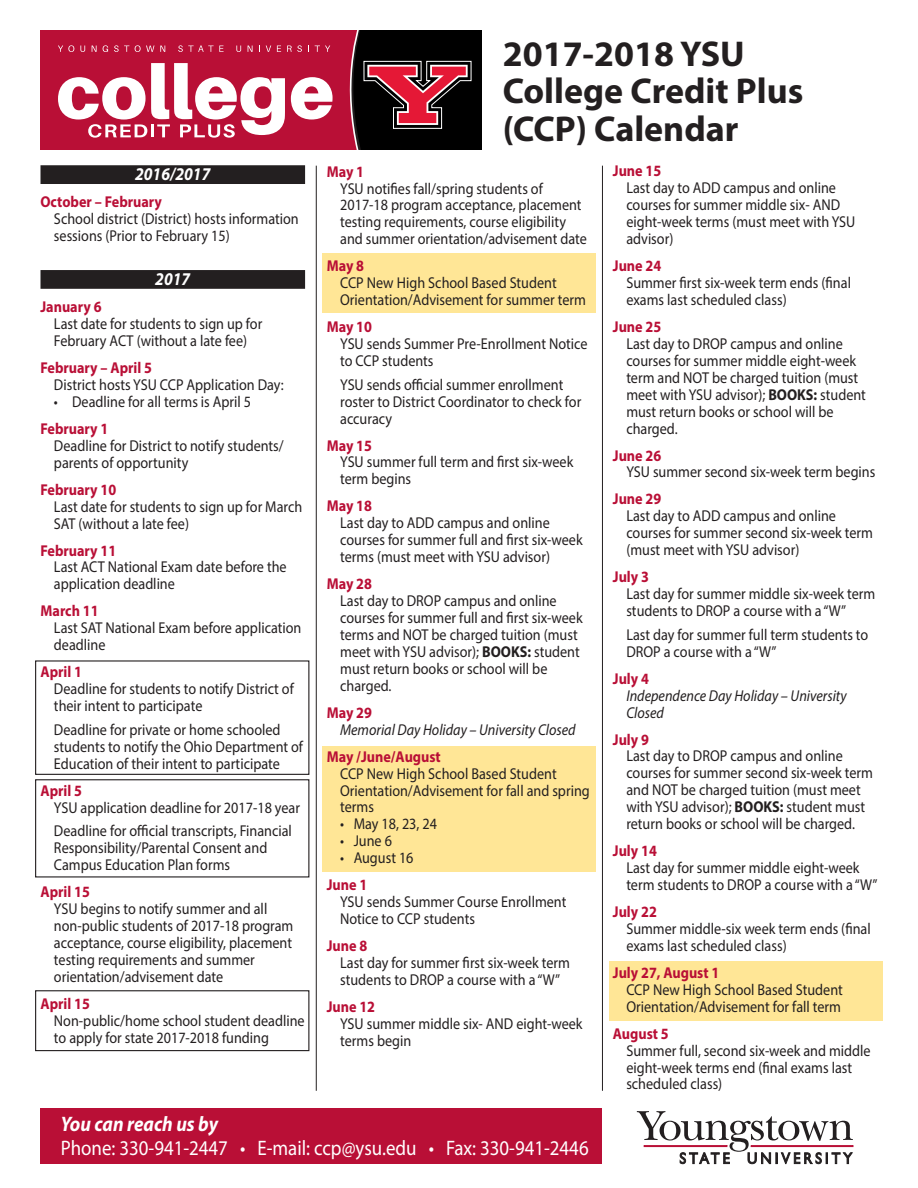
<style>
.page{position:relative;width:918px;height:1188px;background:#fff}
.page>*{position:absolute;margin:0;border:0;box-sizing:border-box;transform-origin:0 0}
.t1{font:700 36px/37.5px "Myriad Pro";color:#231f20}
.t2{font:21px "Myriad Pro";color:#fff;scale:.9 1}
.t3{font:italic 700 21px "Myriad Pro";color:#fff;scale:.9 1}
.t4{font:italic 700 18px "Myriad Pro";color:#fff;scale:.9 1}
.t5{font:15.75px/17px "Myriad Pro";color:#231f20;scale:.9 1}
.t6{font:700 15.75px "Myriad Pro";color:#b90f36;scale:.9 1}
.t7{font:italic 15.75px/17px "Myriad Pro";color:#231f20;scale:.9 1}
.s1{font-weight:700}
</style>
<div class="page">
<div style="left:610px;top:961px;width:273px;height:60px;background:#ffe696"></div>
<div style="left:322px;top:746px;width:274px;height:126px;background:#ffe696"></div>
<div style="left:323px;top:253px;width:273px;height:60px;background:#ffe696"></div>
<div style="left:35px;top:990px;width:274px;height:61px;border:1px solid #231f20"></div>
<div style="left:40px;top:1108px;width:562px;height:56px;background:#b90f36"></div>
<svg style="left:637px;top:1111px;width:217px;height:53px"></svg>
<div style="left:40px;top:165px;width:265px;height:19px;background:#231f20"></div>
<div style="left:40px;top:270px;width:265px;height:19px;background:#231f20"></div>
<hr style="left:316px;top:166px;width:1px;height:925px;background:#231f20">
<hr style="left:602px;top:166px;width:1px;height:925px;background:#231f20">
<svg style="left:40px;top:30px;width:441px;height:119px;background:#800c27"></svg>
<svg style="left:363px;top:61px;width:109px;height:68px;background:#6c2e37"></svg>
<svg style="left:58px;top:45px;width:16px;height:7px"></svg>
<svg style="left:80px;top:46px;width:5px;height:6px"></svg>
<svg style="left:92px;top:46px;width:5px;height:6px"></svg>
<svg style="left:103px;top:45px;width:5px;height:7px"></svg>
<svg style="left:114px;top:45px;width:15px;height:7px"></svg>
<svg style="left:135px;top:45px;width:19px;height:7px"></svg>
<svg style="left:160px;top:46px;width:5px;height:6px"></svg>
<svg style="left:178px;top:45px;width:46px;height:7px"></svg>
<svg style="left:236px;top:46px;width:5px;height:6px"></svg>
<svg style="left:248px;top:46px;width:5px;height:6px"></svg>
<svg style="left:266px;top:46px;width:5px;height:6px"></svg>
<svg style="left:277px;top:46px;width:4px;height:6px"></svg>
<svg style="left:287px;top:45px;width:15px;height:7px"></svg>
<svg style="left:315px;top:46px;width:15px;height:6px"></svg>
<svg style="left:291px;top:77px;width:42px;height:43px"></svg>
<svg style="left:58px;top:63px;width:227px;height:75px"></svg>
<div style="left:35px;top:660px;width:274px;height:115px;border:1px solid #231f20"></div>
<div style="left:35px;top:779px;width:274px;height:99px;border:1px solid #231f20"></div>
<p class="t4" style="left:135px;top:163px;width:85px">2016/2017</p>
<p class="t6" style="left:40px;top:192px;width:137px">October – February</p>
<p class="t5" style="left:54px;top:210px;width:274px">School district (District) hosts information sessions (Prior to February 15)</p>
<p class="t4" style="left:155px;top:268px;width:40px">2017</p>
<p class="t6" style="left:40px;top:297px;width:69px">January 6</p>
<p class="t5" style="left:54px;top:315px;width:233px">Last date for students to sign up for<br>February ACT (without a late fee)</p>
<p class="t6" style="left:40px;top:357px;width:126px">February – April 5</p>
<p class="t5" style="left:54px;top:376px;width:257px">District hosts YSU CCP Application Day:</p>
<p class="t5" style="left:54px;top:393px;width:221px">• Deadline for all terms is April 5</p>
<p class="t6" style="left:40px;top:418px;width:77px">February 1</p>
<p class="t5" style="left:54px;top:437px;width:257px">Deadline for District to notify students/ parents of opportunity</p>
<p class="t6" style="left:40px;top:479px;width:86px">February 10</p>
<p class="t5" style="left:54px;top:498px;width:277px">Last date for students to sign up for March<br>SAT (without a late fee)</p>
<p class="t6" style="left:40px;top:540px;width:86px">February 11</p>
<p class="t5" style="left:54px;top:558px;width:260px">Last ACT National Exam date before the application deadline</p>
<p class="t6" style="left:40px;top:601px;width:66px">March 11</p>
<p class="t5" style="left:54px;top:619px;width:277px">Last SAT National Exam before application deadline</p>
<p class="t6" style="left:40px;top:662px;width:48px">April 1</p>
<p class="t5" style="left:54px;top:680px;width:268px">Deadline for students to notify District of their intent to participate</p>
<p class="t5" style="left:54px;top:721px;width:278px">Deadline for private or home schooled students to notify the Ohio Department of<br>Education of their intent to participate</p>
<p class="t6" style="left:40px;top:780px;width:48px">April 5</p>
<p class="t5" style="left:54px;top:795px;width:275px;line-height:23.7px">YSU application deadline for 2017-18 year<br>Deadline for official transcripts, Financial</p>
<p class="t5" style="left:54px;top:839px;width:239px">Responsibility/Parental Consent and<br>Campus Education Plan forms</p>
<p class="t6" style="left:40px;top:881px;width:56px">April 15</p>
<p class="t5" style="left:54px;top:900px;width:268px">YSU begins to notify summer and all non-public students of 2017-18 program acceptance, course eligibility, placement testing requirements and summer orientation/advisement date</p>
<p class="t6" style="left:40px;top:993px;width:56px">April 15</p>
<p class="t5" style="left:54px;top:1012px;width:280px">Non-public/home school student deadline to apply for state 2017-2018 funding</p>
<h1 class="t1" style="left:503px;top:34px;width:302px">2017-2018 YSU<br>College Credit Plus (CCP) Calendar</h1>
<p class="t6" style="left:327px;top:161px;width:43px">May 1</p>
<p class="t5" style="left:340px;top:179px;width:276px">YSU notifies fall/spring students of 2017-18 program acceptance, placement testing requirements, course eligibility and summer orientation/advisement date</p>
<p class="t6" style="left:327px;top:256px;width:43px">May 8</p>
<p class="t5" style="left:340px;top:274px;width:275px">CCP New High School Based Student<br>Orientation/Advisement for summer term</p>
<p class="t6" style="left:327px;top:317px;width:52px">May 10</p>
<p class="t5" style="left:340px;top:335px;width:276px">YSU sends Summer Pre-Enrollment Notice to CCP students</p>
<p class="t5" style="left:340px;top:376px;width:269px">YSU sends official summer enrollment roster to District Coordinator to check for accuracy</p>
<p class="t6" style="left:327px;top:435px;width:52px">May 15</p>
<p class="t5" style="left:340px;top:453px;width:261px">YSU summer full term and first six-week term begins</p>
<p class="t6" style="left:327px;top:496px;width:52px">May 18</p>
<p class="t5" style="left:340px;top:514px;width:271px">Last day to ADD campus and online courses for summer full and first six-week terms (must meet with YSU advisor)</p>
<p class="t6" style="left:327px;top:574px;width:52px">May 28</p>
<p class="t5" style="left:340px;top:592px;width:271px">Last day to DROP campus and online courses for summer full and first six-week terms and NOT be charged tuition (must meet with YSU advisor); <span class="s1">BOOKS:</span> student must return books or school will be charged.</p>
<p class="t6" style="left:327px;top:702px;width:52px">May 29</p>
<p class="t7" style="left:340px;top:721px;width:263px">Memorial Day Holiday – University Closed</p>
<p class="t6" style="left:327px;top:746px;width:128px">May /June/August</p>
<p class="t5" style="left:340px;top:765px;width:279px">CCP New High School Based Student<br>Orientation/Advisement for fall and spring terms</p>
<p class="t5" style="left:340px;top:815px;width:109px">• May 18, 23, 24</p>
<p class="t5" style="left:340px;top:832px;width:59px">• June 6</p>
<p class="t5" style="left:340px;top:849px;width:83px">• August 16</p>
<p class="t6" style="left:327px;top:875px;width:47px">June 1</p>
<p class="t5" style="left:340px;top:893px;width:253px">YSU sends Summer Course Enrollment<br>Notice to CCP students</p>
<p class="t6" style="left:327px;top:935px;width:47px">June 8</p>
<p class="t5" style="left:340px;top:954px;width:257px">Last day for summer first six-week term students to DROP a course with a “W”</p>
<p class="t6" style="left:327px;top:996px;width:55px">June 12</p>
<p class="t5" style="left:340px;top:1015px;width:271px">YSU summer middle six- AND eight-week terms begin</p>
<p class="t6" style="left:613px;top:161px;width:55px">June 15</p>
<p class="t5" style="left:626px;top:179px;width:256px">Last day to ADD campus and online courses for summer middle six- AND eight-week terms (must meet with YSU advisor)</p>
<p class="t6" style="left:613px;top:256px;width:55px">June 24</p>
<p class="t5" style="left:626px;top:274px;width:251px">Summer first six-week term ends (final exams last scheduled class)</p>
<p class="t6" style="left:613px;top:316px;width:55px">June 25</p>
<p class="t5" style="left:626px;top:335px;width:268px">Last day to DROP campus and online courses for summer middle eight-week term and NOT be charged tuition (must meet with YSU advisor); <span class="s1">BOOKS:</span> student must return books or school will be charged.</p>
<p class="t6" style="left:613px;top:445px;width:55px">June 26</p>
<p class="t5" style="left:626px;top:463px;width:278px">YSU summer second six-week term begins</p>
<p class="t6" style="left:613px;top:489px;width:55px">June 29</p>
<p class="t5" style="left:626px;top:507px;width:276px">Last day to ADD campus and online courses for summer second six-week term (must meet with YSU advisor)</p>
<p class="t6" style="left:613px;top:567px;width:42px">July 3</p>
<p class="t5" style="left:626px;top:585px;width:278px">Last day for summer middle six-week term students to DROP a course with a “W”</p>
<p class="t5" style="left:626px;top:626px;width:270px">Last day for summer full term students to<br>DROP a course with a “W”</p>
<p class="t6" style="left:613px;top:668px;width:42px">July 4</p>
<p class="t7" style="left:626px;top:687px;width:246px">Independence Day Holiday – University<br>Closed</p>
<p class="t6" style="left:613px;top:729px;width:42px">July 9</p>
<p class="t5" style="left:626px;top:747px;width:276px">Last day to DROP campus and online courses for summer second six-week term and NOT be charged tuition (must meet with YSU advisor); <span class="s1">BOOKS:</span> student must return books or school will be charged.</p>
<p class="t6" style="left:613px;top:841px;width:50px">July 14</p>
<p class="t5" style="left:626px;top:859px;width:281px">Last day for summer middle eight-week term students to DROP a course with a “W”</p>
<p class="t6" style="left:613px;top:901px;width:50px">July 22</p>
<p class="t5" style="left:626px;top:920px;width:273px">Summer middle-six week term ends (final exams last scheduled class)</p>
<p class="t6" style="left:613px;top:962px;width:120px">July 27, August 1</p>
<p class="t5" style="left:626px;top:981px;width:242px">CCP New High School Based Student<br>Orientation/Advisement for fall term</p>
<p class="t6" style="left:613px;top:1023px;width:64px">August 5</p>
<p class="t5" style="left:626px;top:1042px;width:273px">Summer full, second six-week and middle eight-week terms end (final exams last scheduled class)</p>
<h2 class="t3" style="left:61px;top:1110px;width:176px">You can reach us by</h2>
<h2 class="t2" style="left:61px;top:1135px;width:588px">Phone: 330-941-2447 • E-mail: ccp@ysu.edu • Fax: 330-941-2446</h2>
</div>
